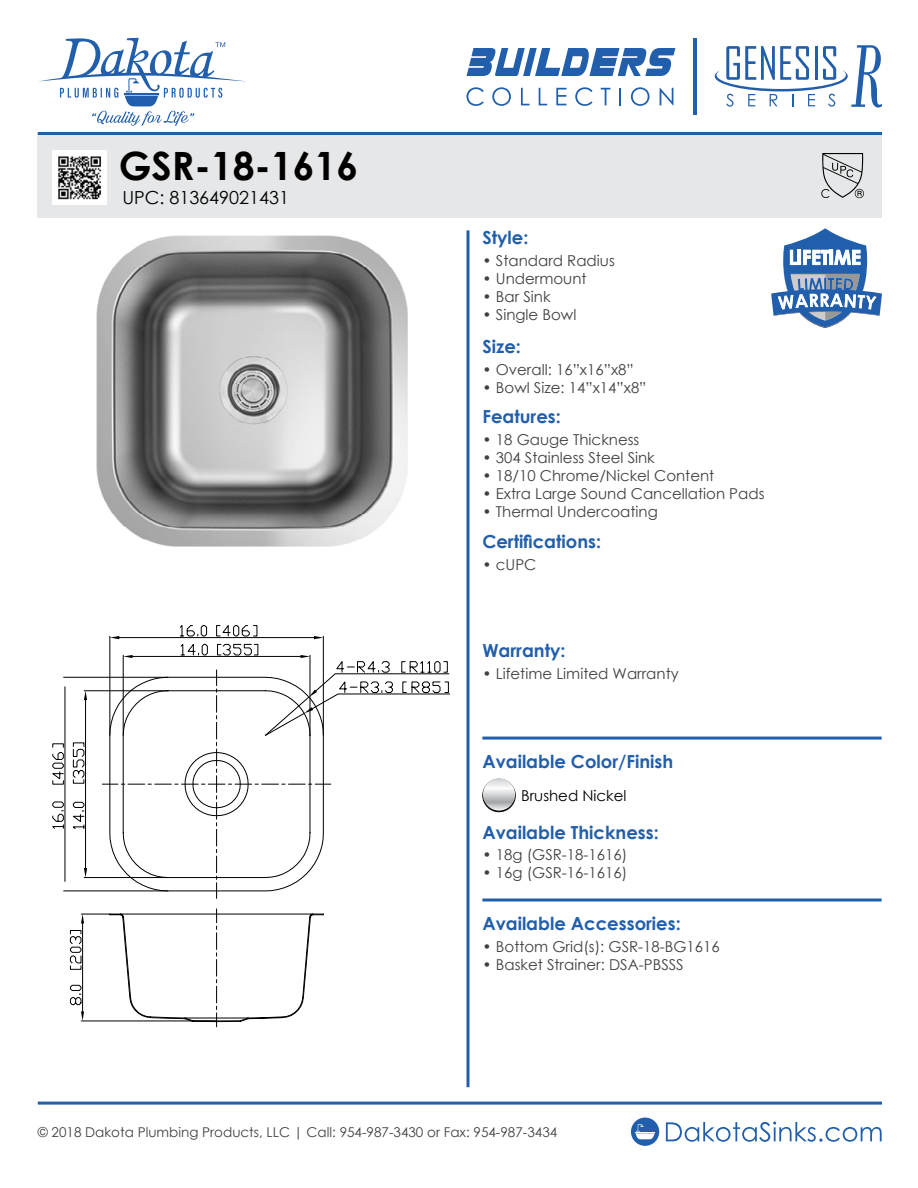
<style>
.page{position:relative;width:918px;height:1188px;background:#fff}
.page>*{position:absolute;margin:0;border:0;box-sizing:border-box;transform-origin:0 0}
.t1{font:700 39px "Century Gothic";color:#000}
.t2{font:700 18px "Century Gothic";color:#215eac}
.t3{font:18px "Century Gothic";color:#000}
.t4{font:15px "Century Gothic";color:#414042}
.t5{font:15px "Century Gothic";color:#000}
.t6{font:13.5px "Century Gothic";color:#414042}
</style>
<div class="page">
<div style="left:38px;top:134px;width:844px;height:84px;background:#e6e7e8"></div>
<hr style="left:38px;top:132px;width:844px;height:3px;background:#215eac">
<hr style="left:38px;top:1102px;width:844px;height:3px;background:#215eac">
<svg style="left:821px;top:153px;width:43px;height:45px"></svg>
<svg style="left:466px;top:230px;width:4px;height:857px;background:#5886c0"></svg>
<svg style="left:715px;top:45px;width:167px;height:63px"></svg>
<hr style="left:693px;top:38px;width:4px;height:77px;background:#215eac">
<svg style="left:467px;top:48px;width:208px;height:28px"></svg>
<svg style="left:466px;top:87px;width:18px;height:19px"></svg>
<svg style="left:492px;top:87px;width:19px;height:19px"></svg>
<svg style="left:521px;top:88px;width:9px;height:17px"></svg>
<svg style="left:539px;top:88px;width:8px;height:17px"></svg>
<svg style="left:556px;top:88px;width:10px;height:17px"></svg>
<svg style="left:575px;top:87px;width:18px;height:19px"></svg>
<svg style="left:601px;top:88px;width:9px;height:17px"></svg>
<svg style="left:619px;top:88px;width:2px;height:17px"></svg>
<svg style="left:631px;top:87px;width:19px;height:19px"></svg>
<svg style="left:660px;top:88px;width:13px;height:17px"></svg>
<svg style="left:38px;top:38px;width:208px;height:88px"></svg>
<svg style="left:666px;top:1122px;width:216px;height:20px"></svg>
<svg style="left:631px;top:1118px;width:28px;height:28px"></svg>
<img style="left:53px;top:150px;width:54px;height:54px">
<img style="left:96px;top:235px;width:312px;height:312px">
<svg style="left:109px;top:625px;width:148px;height:11px"></svg>
<svg style="left:53px;top:677px;width:56px;height:344px"></svg>
<svg style="left:81px;top:1011px;width:3px;height:10px"></svg>
<svg style="left:70px;top:676px;width:146px;height:329px"></svg>
<svg style="left:109px;top:636px;width:341px;height:243px"></svg>
<svg style="left:216px;top:681px;width:233px;height:346px"></svg>
<svg style="left:109px;top:913px;width:215px;height:109px"></svg>
<svg style="left:482px;top:898px;width:400px;height:4px;background:#5886c0"></svg>
<svg style="left:771px;top:228px;width:111px;height:100px"></svg>
<hr style="left:482px;top:737px;width:400px;height:3px;background:#215eac">
<div style="left:483px;top:779px;width:32px;height:33px;background:#0b0b0b;border-radius:50%"></div>
<div style="left:482px;top:779px;width:34px;height:33px;border:1px solid #000;border-radius:50%"></div>
<svg style="left:483px;top:778px;width:32px;height:33px"></svg>
<h1 class="t1" style="left:119px;top:136px;width:241px">GSR-18-1616</h1>
<p class="t3" style="left:122px;top:185px;width:168px">UPC: 813649021431</p>
<p class="t2" style="left:482px;top:224px;width:48px">Style:</p>
<p class="t4" style="left:482px;top:250px;width:134px">• Standard Radius</p>
<p class="t4" style="left:482px;top:268px;width:106px">• Undermount</p>
<p class="t4" style="left:482px;top:286px;width:70px">• Bar Sink</p>
<p class="t4" style="left:482px;top:304px;width:96px">• Single Bowl</p>
<p class="t2" style="left:482px;top:333px;width:40px">Size:</p>
<p class="t4" style="left:482px;top:359px;width:153px">• Overall: 16”x16”x8”</p>
<p class="t4" style="left:482px;top:377px;width:166px">• Bowl Size: 14”x14”x8”</p>
<p class="t2" style="left:482px;top:403px;width:80px">Features:</p>
<p class="t4" style="left:482px;top:429px;width:159px">• 18 Gauge Thickness</p>
<p class="t4" style="left:482px;top:447px;width:174px">• 304 Stainless Steel Sink</p>
<p class="t4" style="left:482px;top:465px;width:233px">• 18/10 Chrome/Nickel Content</p>
<p class="t4" style="left:482px;top:483px;width:284px">• Extra Large Sound Cancellation Pads</p>
<p class="t4" style="left:482px;top:501px;width:177px">• Thermal Undercoating</p>
<p class="t2" style="left:482px;top:528px;width:120px">Certifications:</p>
<p class="t4" style="left:482px;top:554px;width:56px">• cUPC</p>
<p class="t2" style="left:482px;top:637px;width:85px">Warranty:</p>
<p class="t4" style="left:482px;top:663px;width:198px">• Lifetime Limited Warranty</p>
<p class="t2" style="left:482px;top:747px;width:192px">Available Color/Finish</p>
<p class="t5" style="left:521px;top:785px;width:107px">Brushed Nickel</p>
<p class="t2" style="left:482px;top:818px;width:178px">Available Thickness:</p>
<p class="t4" style="left:482px;top:845px;width:146px">• 18g (GSR-18-1616)</p>
<p class="t4" style="left:482px;top:863px;width:146px">• 16g (GSR-16-1616)</p>
<p class="t2" style="left:482px;top:909px;width:200px">Available Accessories:</p>
<p class="t4" style="left:482px;top:936px;width:239px">• Bottom Grid(s): GSR-18-BG1616</p>
<p class="t4" style="left:482px;top:954px;width:203px">• Basket Strainer: DSA-PBSSS</p>
<p class="t6" style="left:38px;top:1122px;width:521px">© 2018 Dakota Plumbing Products, LLC | Call: 954-987-3430 or Fax: 954-987-3434</p>
</div>
